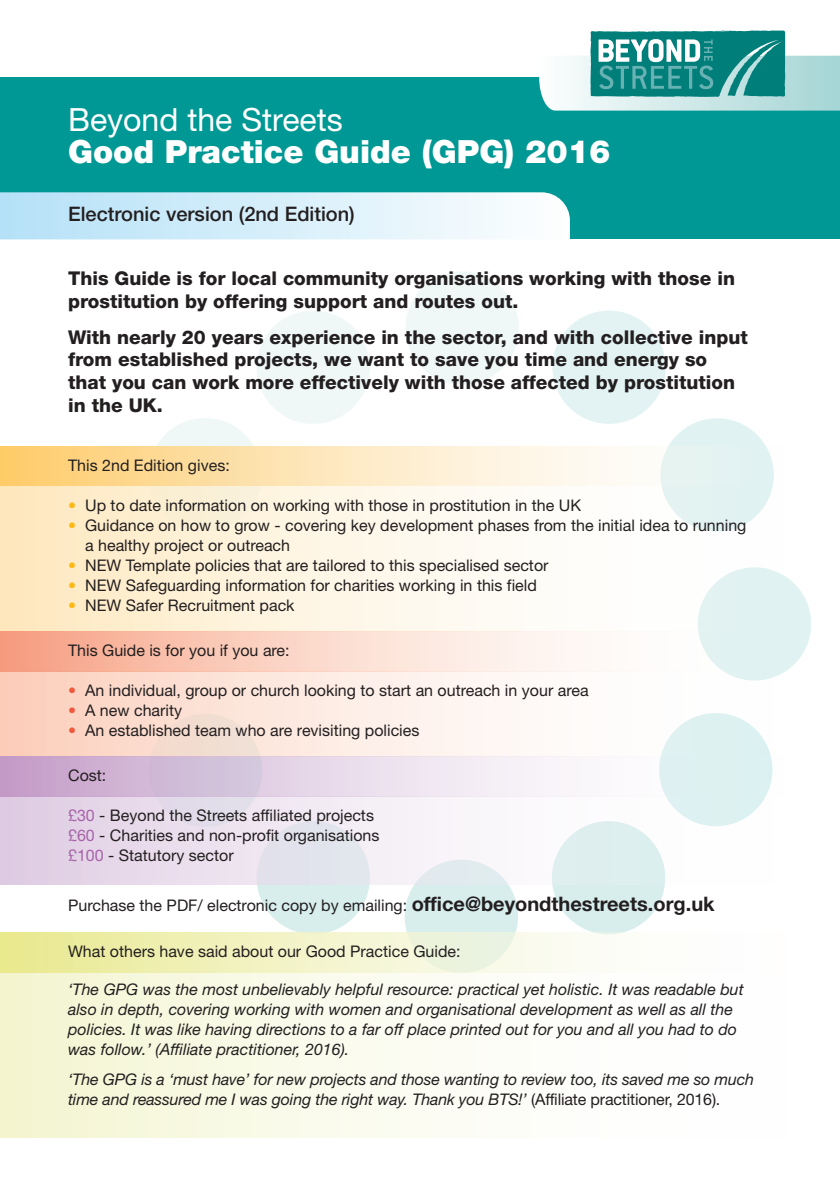
<style>
.page{position:relative;width:840px;height:1191px;background:#fff}
.page>*{position:absolute;margin:0;border:0;box-sizing:border-box;transform-origin:0 0}
.t1{font:900 32px "Helvetica Neue";color:#fff}
.t2{font:32px "Helvetica Neue";color:#fff}
.t3{font:500 20px "Helvetica Neue";color:#231f20}
.t4{font:800 19px/22.8px "Helvetica Neue";color:#231f20}
.t5{font:16px/20px "Helvetica Neue";color:#231f20}
.t6{font:italic 16px/20px "Helvetica Neue";color:#231f20}
.s1{color:#fcb814}
.s2{color:#f0593e}
.s3{color:#a663a8}
.s4{font-weight:700;font-size:20px}
.s5{font-style:normal}
</style>
<div class="page">
<div style="left:148px;top:418px;width:113px;height:113px;background:#eff7f7;border-radius:50%"></div>
<div style="left:256px;top:310px;width:113px;height:114px;background:#eff7f7;border-radius:50%"></div>
<div style="left:405px;top:271px;width:113px;height:114px;background:#eff7f7;border-radius:50%"></div>
<div style="left:552px;top:310px;width:113px;height:114px;background:#e3f3f3;border-radius:50%"></div>
<div style="left:660px;top:418px;width:113px;height:113px;background:#e0f2f2;border-radius:50%"></div>
<div style="left:697px;top:567px;width:113px;height:113px;background:#e0f2f2;border-radius:50%"></div>
<div style="left:404px;top:859px;width:113px;height:114px;background:#d7eeed;border-radius:50%"></div>
<div style="left:551px;top:821px;width:114px;height:113px;background:#d7eeed;border-radius:50%"></div>
<div style="left:256px;top:821px;width:114px;height:113px;background:#d7eeed;border-radius:50%"></div>
<svg style="left:0;top:486px;width:781px;height:146px"></svg>
<svg style="left:0;top:446px;width:774px;height:40px"></svg>
<svg style="left:0;top:671px;width:774px;height:85px"></svg>
<svg style="left:0;top:632px;width:723px;height:39px"></svg>
<svg style="left:0;top:796px;width:766px;height:88px"></svg>
<svg style="left:0;top:756px;width:773px;height:40px"></svg>
<div style="left:0;top:933px;width:788px;height:204px;background:linear-gradient(to right,#f5f6d5,#fff)"></div>
<div style="left:0;top:933px;width:782px;height:39px;background:linear-gradient(to right,#e9ea98,#feffff)"></div>
<div style="left:0;top:77px;width:839px;height:162px;background:#009894"></div>
<svg style="left:0;top:192px;width:569px;height:47px;background:#d5eef9"></svg>
<svg style="left:539px;top:30px;width:300px;height:81px"></svg>
<h1 class="t2" style="left:68px;top:108px;width:276px">Beyond the Streets</h1>
<h1 class="t1" style="left:68px;top:140px;width:543px">Good Practice Guide (GPG) 2016</h1>
<p class="t3" style="left:68px;top:207px;width:288px">Electronic version (2nd Edition)</p>
<p class="t4" style="left:68px;top:268px;width:668px">This Guide is for local community organisations working with those in prostitution by offering support and routes out.</p>
<p class="t4" style="left:68px;top:327px;width:680px">With nearly 20 years experience in the sector, and with collective input from established projects, we want to save you time and energy so that you can work more effectively with those affected by prostitution in the UK.</p>
<p class="t5" style="left:68px;top:457px;width:163px">This 2nd Edition gives:</p>
<p class="t5" style="left:68px;top:497px;width:514px"><span class="s1">•</span> Up to date information on working with those in prostitution in the UK</p>
<p class="t5" style="left:85px;top:517px;width:662px;text-indent:-17px"><span class="s1">•</span> Guidance on how to grow - covering key development phases from the initial idea to running a healthy project or outreach</p>
<p class="t5" style="left:68px;top:557px;width:481px"><span class="s1">•</span> NEW Template policies that are tailored to this specialised sector</p>
<p class="t5" style="left:68px;top:577px;width:470px"><span class="s1">•</span> NEW Safeguarding information for charities working in this field</p>
<p class="t5" style="left:68px;top:597px;width:228px"><span class="s1">•</span> NEW Safer Recruitment pack</p>
<p class="t5" style="left:68px;top:642px;width:223px">This Guide is for you if you are:</p>
<p class="t5" style="left:68px;top:682px;width:521px"><span class="s2">•</span> An individual, group or church looking to start an outreach in your area</p>
<p class="t5" style="left:68px;top:702px;width:115px"><span class="s2">•</span> A new charity</p>
<p class="t5" style="left:68px;top:722px;width:352px"><span class="s2">•</span> An established team who are revisiting policies</p>
<p class="t5" style="left:68px;top:767px;width:40px">Cost:</p>
<p class="t5" style="left:68px;top:807px;width:313px"><span class="s3">£30</span> - Beyond the Streets affiliated projects <span class="s3">£60</span> - Charities and non-profit organisations <span class="s3">£100</span> - Statutory sector</p>
<p class="t5" style="left:68px;top:897px;width:647px">Purchase the PDF/ electronic copy by emailing: <span class="s4">office@beyondthestreets.org.uk</span></p>
<p class="t5" style="left:68px;top:943px;width:394px">What others have said about our Good Practice Guide:</p>
<p class="t6" style="left:68px;top:981px;width:677px">‘The GPG was the most unbelievably helpful resource: practical yet holistic. It was readable but also in depth, covering working with women and organisational development as well as all the policies. It was like having directions to a far off place printed out for you and all you had to do was follow.’ (Affiliate practitioner, 2016).</p>
<p class="t6" style="left:68px;top:1071px;width:687px">‘The GPG is a ‘must have’ for new projects and those wanting to review too, its saved me so much time and reassured me I was going the right way. Thank you BTS!’ <span class="s5">(Affiliate practitioner, 2016).</span></p>
</div>
